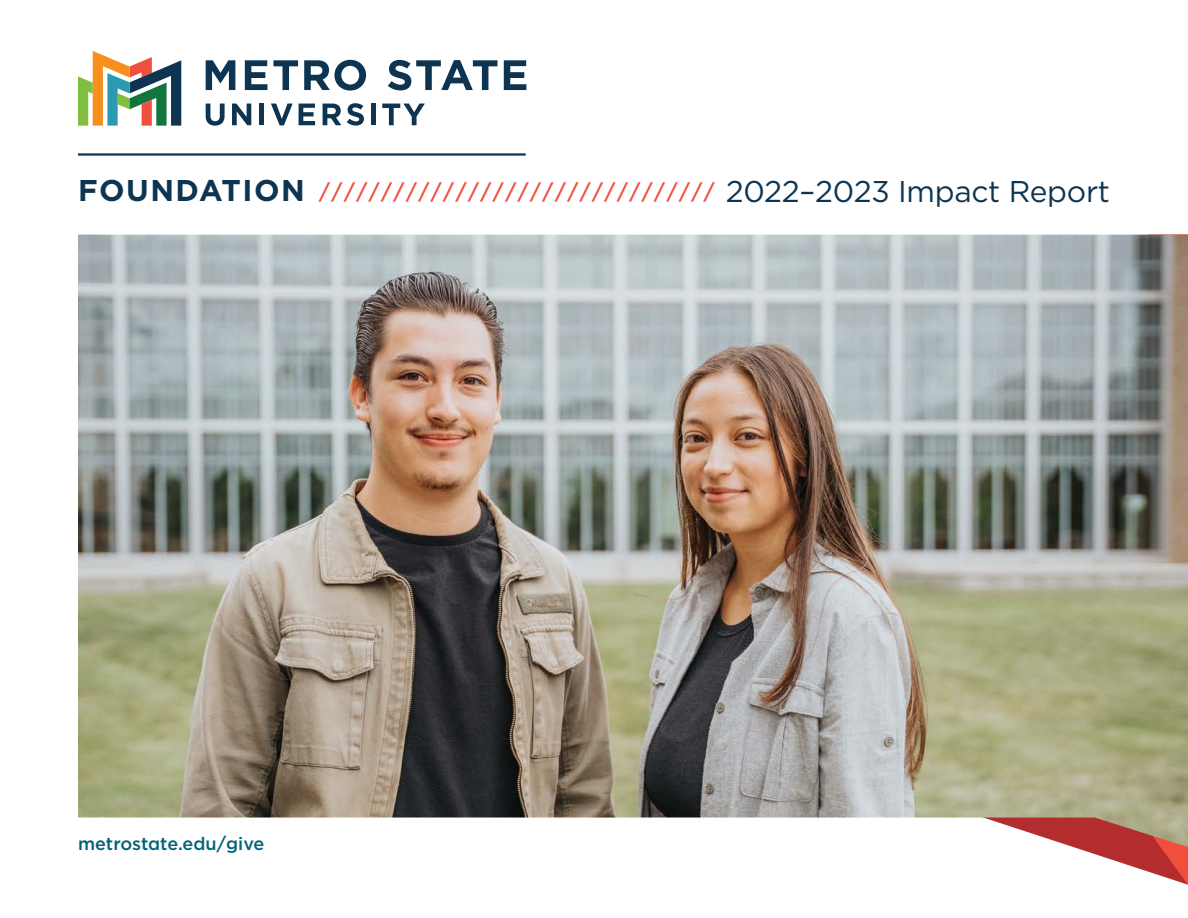
<style>
.page{position:relative;width:1188px;height:918px;background:#fff}
.page>*{position:absolute;margin:0;border:0;box-sizing:border-box;transform-origin:0 0}
.heading{font:30px "Gotham";letter-spacing:-.01em;color:#0d3451}
.heading-2{font:500 21px "Gotham";color:#f04f3d}
.t1{font:500 18px "Gotham";color:#006479}
.s1{font-weight:700;font-size:30px;color:#0d3451}
</style>
<div class="page">
<svg style="left:78px;top:51px;width:103px;height:75px"></svg>
<svg style="left:206px;top:104px;width:19px;height:22px"></svg>
<svg style="left:232px;top:104px;width:19px;height:21px"></svg>
<hr style="left:260px;top:104px;width:4px;height:21px;background:#0d3451">
<svg style="left:271px;top:104px;width:22px;height:21px"></svg>
<svg style="left:299px;top:104px;width:16px;height:21px"></svg>
<svg style="left:323px;top:104px;width:18px;height:21px"></svg>
<svg style="left:347px;top:103px;width:17px;height:23px"></svg>
<div style="left:371px;top:104px;width:5px;height:21px;background:#0d3451"></div>
<svg style="left:382px;top:104px;width:43px;height:21px"></svg>
<svg style="left:206px;top:60px;width:29px;height:30px"></svg>
<svg style="left:245px;top:60px;width:22px;height:30px"></svg>
<svg style="left:273px;top:60px;width:25px;height:30px"></svg>
<svg style="left:304px;top:60px;width:62px;height:31px"></svg>
<svg style="left:388px;top:60px;width:110px;height:30px"></svg>
<svg style="left:504px;top:60px;width:22px;height:30px"></svg>
<hr style="left:78px;top:153px;width:448px;height:3px;background:#0d3451">
<svg style="left:1073px;top:847px;width:115px;height:38px"></svg>
<img style="left:78px;top:235px;width:1110px;height:612px">
<p class="heading-2" style="left:78px;top:178px;width:638px"><span class="s1">FOUNDATION</span> ////////////////////////////////</p>
<p class="heading" style="left:726px;top:173px;width:386px">2022–2023 Impact Report</p>
<p class="t1" style="left:78px;top:832px;width:188px">metrostate.edu/give</p>
</div>
